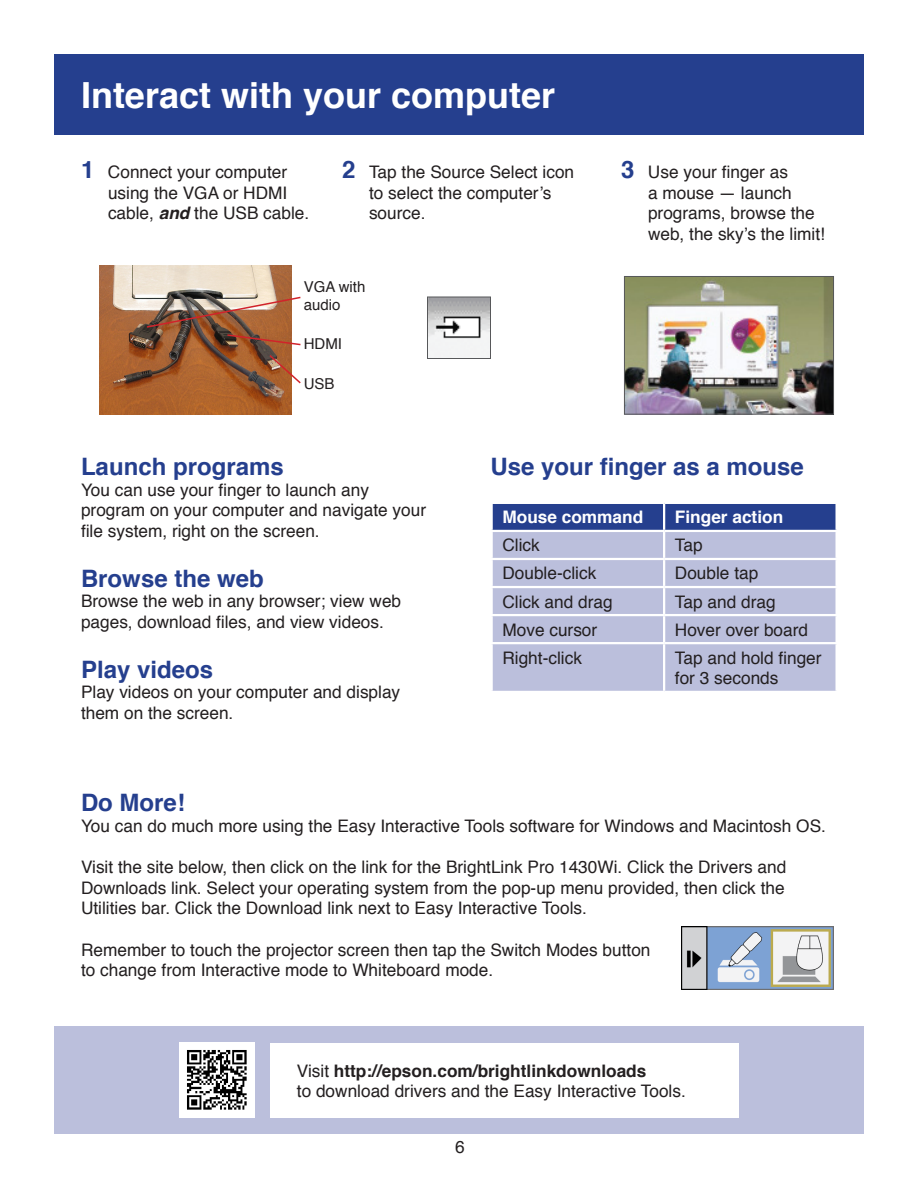
<style>
.page{position:relative;width:918px;height:1188px;background:#fff}
.page>*{position:absolute;margin:0;border:0;box-sizing:border-box;transform-origin:0 0}
.t1{font:700 36px "Helvetica";color:#fff}
.t2{font:700 24px "Helvetica";color:#253f8e}
.t3{font:17.25px/20.7px "Helvetica";color:#231f20}
.t4{font:700 17.25px "Helvetica";color:#fff}
.t5{font:15px/18px "Helvetica";color:#231f20}
.s1{font-weight:700;font-size:24px;color:#253f8e}
.s2{font-weight:700;font-style:italic}
.s3{font-weight:700}
</style>
<div class="page">
<div style="left:54px;top:54px;width:810px;height:81px;background:#253f8e"></div>
<img style="left:429px;top:299px;width:60px;height:58px">
<div style="left:427px;top:297px;width:64px;height:62px;border:1px solid #57585a"></div>
<img style="left:626px;top:278px;width:206px;height:134px">
<div style="left:624px;top:276px;width:210px;height:138px;border:1px solid #57585a"></div>
<div style="left:493px;top:504px;width:343px;height:26px;background:#253f8e"></div>
<div style="left:493px;top:532px;width:343px;height:159px;background:#bbbfdc"></div>
<hr style="left:663px;top:504px;width:2px;height:26px;background:#fff">
<hr style="left:663px;top:532px;width:2px;height:26px;background:#fff">
<hr style="left:490px;top:558px;width:174px;height:2px;background:#fff">
<hr style="left:664px;top:558px;width:174px;height:2px;background:#fff">
<hr style="left:663px;top:560px;width:2px;height:26px;background:#fff">
<hr style="left:490px;top:586px;width:174px;height:2px;background:#fff">
<hr style="left:664px;top:586px;width:174px;height:2px;background:#fff">
<hr style="left:663px;top:588px;width:2px;height:26px;background:#fff">
<hr style="left:490px;top:614px;width:174px;height:2px;background:#fff">
<hr style="left:664px;top:614px;width:174px;height:2px;background:#fff">
<hr style="left:663px;top:616px;width:2px;height:26px;background:#fff">
<hr style="left:490px;top:642px;width:174px;height:2px;background:#fff">
<hr style="left:664px;top:642px;width:174px;height:2px;background:#fff">
<hr style="left:663px;top:644px;width:2px;height:47px;background:#fff">
<img style="left:100px;top:265px;width:192px;height:149px">
<img style="left:145px;top:296px;width:156px;height:50px">
<svg style="left:268px;top:353px;width:33px;height:32px"></svg>
<div style="left:54px;top:1026px;width:810px;height:108px;background:#bbbfdc"></div>
<div style="left:270px;top:1043px;width:469px;height:75px;background:#fff"></div>
<img style="left:180px;top:1043px;width:75px;height:75px">
<img style="left:681px;top:927px;width:153px;height:62px">
<p class="t1" style="left:81px;top:66px;width:476px">Interact with your computer</p>
<p class="t3" style="left:108px;top:162px;width:203px;text-indent:-27px"><span class="s1">1</span> Connect your computer using the VGA or HDMI cable, <span class="s2">and</span> the USB cable.</p>
<p class="t3" style="left:369px;top:162px;width:207px;text-indent:-27px"><span class="s1">2</span> Tap the Source Select icon to select the computer’s source.</p>
<p class="t3" style="left:648px;top:162px;width:179px;text-indent:-27px"><span class="s1">3</span> Use your finger as<br>a mouse — launch programs, browse the web, the sky’s the limit!</p>
<p class="t5" style="left:304px;top:278px;width:63px">VGA with audio</p>
<p class="t5" style="left:304px;top:336px;width:40px">HDMI</p>
<p class="t5" style="left:304px;top:375px;width:32px">USB</p>
<p class="t2" style="left:81px;top:447px;width:204px">Launch programs</p>
<p class="t3" style="left:81px;top:480px;width:347px">You can use your finger to launch any program on your computer and navigate your file system, right on the screen.</p>
<p class="t2" style="left:81px;top:559px;width:184px">Browse the web</p>
<p class="t3" style="left:81px;top:591px;width:322px">Browse the web in any browser; view web pages, download files, and view videos.</p>
<p class="t2" style="left:81px;top:650px;width:134px">Play videos</p>
<p class="t3" style="left:81px;top:682px;width:321px">Play videos on your computer and display them on the screen.</p>
<p class="t2" style="left:490px;top:447px;width:315px">Use your finger as a mouse</p>
<p class="t4" style="left:502px;top:503px;width:142px">Mouse command</p>
<p class="t4" style="left:675px;top:503px;width:110px">Finger action</p>
<p class="t3" style="left:502px;top:536px;width:39px">Click</p>
<p class="t3" style="left:675px;top:536px;width:29px">Tap</p>
<p class="t3" style="left:502px;top:564px;width:95px">Double-click</p>
<p class="t3" style="left:675px;top:564px;width:85px">Double tap</p>
<p class="t3" style="left:502px;top:592px;width:112px">Click and drag</p>
<p class="t3" style="left:675px;top:592px;width:102px">Tap and drag</p>
<p class="t3" style="left:502px;top:620px;width:96px">Move cursor</p>
<p class="t3" style="left:675px;top:620px;width:135px">Hover over board</p>
<p class="t3" style="left:502px;top:648px;width:81px">Right-click</p>
<p class="t3" style="left:675px;top:648px;width:148px">Tap and hold finger</p>
<p class="t3" style="left:675px;top:668px;width:105px">for 3 seconds</p>
<p class="t2" style="left:81px;top:783px;width:105px">Do More!</p>
<p class="t3" style="left:81px;top:816px;width:746px">You can do much more using the Easy Interactive Tools software for Windows and Macintosh OS.</p>
<p class="t3" style="left:81px;top:857px;width:707px;text-align:justify">Visit the site below, then click on the link for the BrightLink Pro 1430Wi. Click the Drivers and Downloads link. Select your operating system from the pop-up menu provided, then click the Utilities bar. Click the Download link next to Easy Interactive Tools.</p>
<p class="t3" style="left:81px;top:940px;width:571px">Remember to touch the projector screen then tap the Switch Modes button to change from Interactive mode to Whiteboard mode.</p>
<p class="t3" style="left:297px;top:1061px;width:390px">Visit <span class="s3">http://epson.com/brightlinkdownloads<br></span>to download drivers and the Easy Interactive Tools.</p>
<p class="t3" style="left:455px;top:1137px;width:11px">6</p>
</div>
